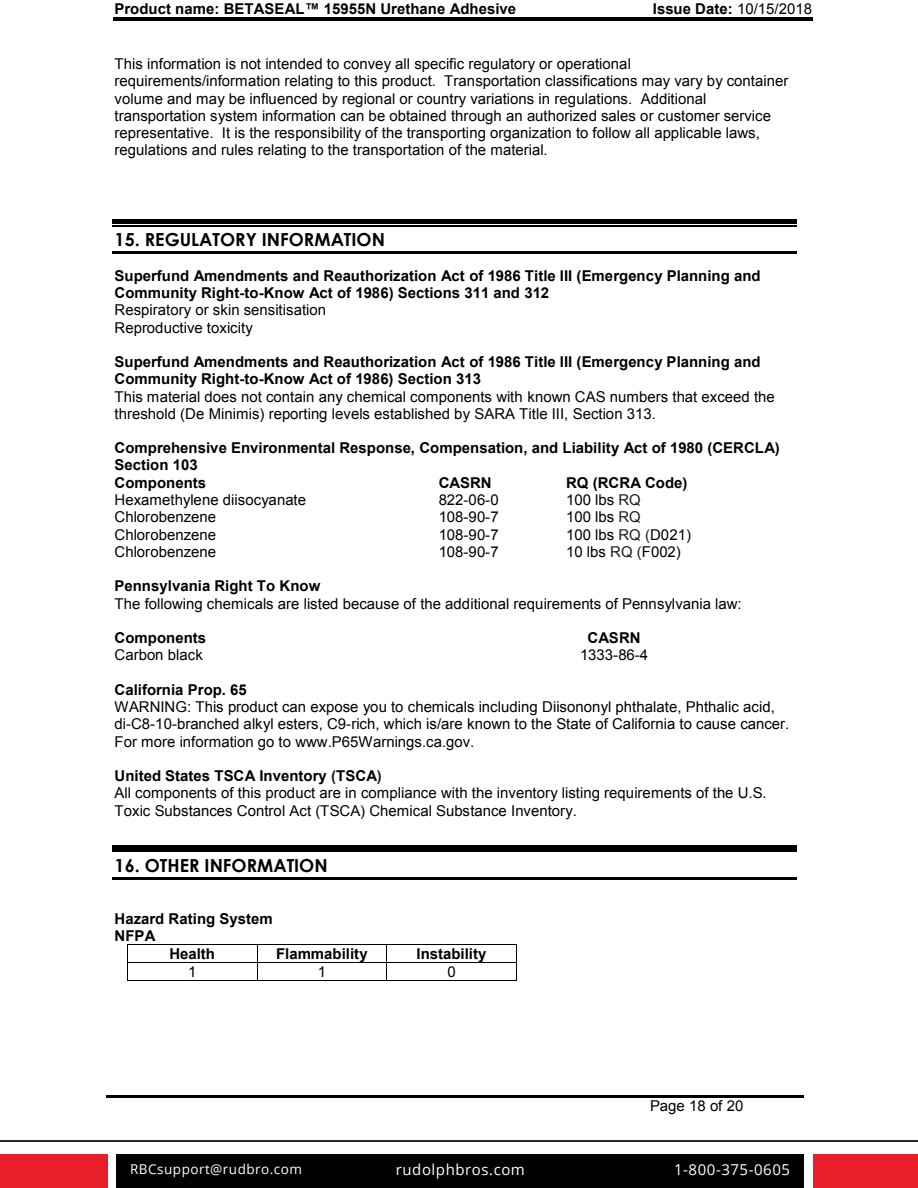
<style>
.page{position:relative;width:918px;height:1188px;background:#fff}
.page>*{position:absolute;margin:0;border:0;box-sizing:border-box;transform-origin:0 0}
.t1{font:700 18px "Century Gothic";color:#000}
.t2{font:15px/17.2px "Arial";color:#000}
.t3{font:700 15px/17.2px "Arial";color:#000}
.t4{font:15px "Open Sans";letter-spacing:.035em;color:#fff}
.t5{font:13.5px "Open Sans";letter-spacing:.035em;color:#fff}
.s1{font-weight:400}
.s2{color:#1c1c1c}
.s3{font-weight:700}
.s4{font-weight:700;color:#1c1c1c}
</style>
<div class="page">
<div style="left:813px;top:1155px;width:105px;height:33px;background:#e81e29"></div>
<div style="left:0;top:1155px;width:107px;height:33px;background:#e81e29"></div>
<div style="left:116px;top:1155px;width:688px;height:33px;background:#000101"></div>
<hr style="left:0;top:1140px;width:918px;height:2px;background:#292829">
<hr style="left:114px;top:17px;width:475px;height:4px;background:#000">
<hr style="left:591px;top:17px;width:221px;height:4px;background:#000">
<hr style="left:107px;top:1095px;width:535px;height:2px;background:#000">
<hr style="left:644px;top:1095px;width:159px;height:2px;background:#000">
<div style="left:112px;top:219px;width:685px;height:5px;background:#000"></div>
<hr style="left:112px;top:225px;width:685px;height:1px;background:#000">
<hr style="left:112px;top:251px;width:685px;height:2px;background:#000">
<div style="left:112px;top:845px;width:685px;height:5px;background:#000"></div>
<hr style="left:112px;top:851px;width:685px;height:1px;background:#000">
<hr style="left:112px;top:877px;width:685px;height:2px;background:#000">
<hr style="left:128px;top:945px;width:129px;height:1px;background:#000">
<hr style="left:258px;top:945px;width:128px;height:1px;background:#000">
<hr style="left:387px;top:945px;width:129px;height:1px;background:#000">
<hr style="left:128px;top:963px;width:129px;height:1px;background:#000">
<hr style="left:258px;top:963px;width:128px;height:1px;background:#000">
<hr style="left:387px;top:963px;width:129px;height:1px;background:#000">
<svg style="left:127px;top:945px;width:1px;height:36px"></svg>
<hr style="left:128px;top:981px;width:129px;height:1px;background:#000">
<svg style="left:257px;top:945px;width:1px;height:36px"></svg>
<hr style="left:258px;top:981px;width:128px;height:1px;background:#000">
<svg style="left:386px;top:945px;width:1px;height:36px"></svg>
<hr style="left:387px;top:981px;width:129px;height:1px;background:#000">
<svg style="left:516px;top:945px;width:1px;height:36px"></svg>
<p class="t3" style="left:115px;top:0;width:403px">Product name: BETASEAL™ 15955N Urethane Adhesive</p>
<p class="t3" style="left:653px;top:0;width:161px">Issue Date: <span class="s1">10/15/2018</span></p>
<p class="t2" style="left:115px;top:55px;width:675px">This information is not intended to convey all specific regulatory or operational requirements/information relating to this product. Transportation classifications may vary by container volume and may be influenced by regional or country variations in regulations. Additional transportation system information can be obtained through an authorized sales or customer service representative. It is the responsibility of the transporting organization to follow all applicable laws, regulations and rules relating to the transportation of the material.</p>
<p class="t1" style="left:115px;top:226px;width:272px">15. REGULATORY INFORMATION</p>
<p class="t3" style="left:115px;top:267px;width:648px">Superfund Amendments and Reauthorization Act of 1986 Title III (Emergency Planning and<br>Community Right-to-Know Act of 1986) Sections 311 and 312</p>
<p class="t2" style="left:115px;top:302px;width:213px">Respiratory or skin sensitisation<br>Reproductive toxicity</p>
<p class="t3" style="left:115px;top:354px;width:648px">Superfund Amendments and Reauthorization Act of 1986 Title III (Emergency Planning and<br>Community Right-to-Know Act of 1986) Section 313</p>
<p class="t2" style="left:115px;top:388px;width:662px">This material does not contain any chemical components with known CAS numbers that exceed the threshold (De Minimis) reporting levels established by SARA Title III, Section 313.</p>
<p class="t3" style="left:115px;top:440px;width:667px">Comprehensive Environmental Response, Compensation, and Liability Act of 1980 (CERCLA)<br>Section 103<br>Components</p>
<p class="t3" style="left:439px;top:474px;width:55px">CASRN</p>
<p class="t3" style="left:566px;top:474px;width:123px">RQ (RCRA Code)</p>
<p class="t2" style="left:115px;top:491px;width:193px">Hexamethylene diisocyanate</p>
<p class="t2" style="left:439px;top:491px;width:61px">822-06-0</p>
<p class="t2" style="left:566px;top:491px;width:76px">100 lbs <span class="s2">RQ</span></p>
<p class="t2" style="left:115px;top:509px;width:103px">Chlorobenzene</p>
<p class="t2" style="left:439px;top:509px;width:61px">108-90-7</p>
<p class="t2" style="left:566px;top:509px;width:76px">100 lbs <span class="s2">RQ</span></p>
<p class="t2" style="left:115px;top:526px;width:103px">Chlorobenzene</p>
<p class="t2" style="left:439px;top:526px;width:61px">108-90-7</p>
<p class="t2" style="left:566px;top:526px;width:126px">100 lbs <span class="s2">RQ (</span>D021)</p>
<p class="t2" style="left:115px;top:543px;width:103px">Chlorobenzene</p>
<p class="t2" style="left:439px;top:543px;width:61px">108-90-7</p>
<p class="t2" style="left:566px;top:543px;width:116px">10 lbs <span class="s2">RQ (</span>F002)</p>
<p class="t3" style="left:115px;top:578px;width:207px">Pennsylvania Right To Know</p>
<p class="t2" style="left:115px;top:595px;width:629px">The following chemicals are listed because of the additional requirements of Pennsylvania law:</p>
<p class="t3" style="left:115px;top:630px;width:93px">Components</p>
<p class="t3" style="left:588px;top:630px;width:55px">CASRN</p>
<p class="t2" style="left:115px;top:647px;width:90px">Carbon black</p>
<p class="t2" style="left:580px;top:647px;width:70px">1333-86-4</p>
<p class="t3" style="left:115px;top:681px;width:134px">California Prop. 65</p>
<p class="t2" style="left:115px;top:698px;width:676px">WARNING: This product can expose you to chemicals including Diisononyl phthalate, Phthalic acid, di-C8-10-branched alkyl esters, C9-rich, which is/are known to the State of California to cause cancer.<br>For more information go to www.P65Warnings.ca.gov.</p>
<p class="t2" style="left:115px;top:767px;width:654px"><span class="s3">United States TSCA Inventory</span> <span class="s4">(</span><span class="s3">TSCA</span><span class="s4">)<br></span>All components of this product are in compliance with the inventory listing requirements of the U.S.<br>Toxic Substances Control Act (TSCA) Chemical Substance Inventory.</p>
<p class="t1" style="left:115px;top:852px;width:215px">16. OTHER INFORMATION</p>
<p class="t3" style="left:115px;top:910px;width:160px">Hazard Rating System</p>
<p class="t3" style="left:115px;top:928px;width:42px">NFPA</p>
<p class="t3" style="left:169px;top:946px;width:47px">Health</p>
<p class="t3" style="left:276px;top:946px;width:93px">Flammability</p>
<p class="t3" style="left:417px;top:946px;width:72px">Instability</p>
<p class="t2" style="left:188px;top:963px;width:10px">1</p>
<p class="t2" style="left:318px;top:963px;width:10px">1</p>
<p class="t2" style="left:447px;top:963px;width:10px">0</p>
<p class="t2" style="left:650px;top:1097px;width:95px">Page 18 of 20</p>
<p class="t5" style="left:130px;top:1160px;width:173px">RBCsupport@rudbro.com</p>
<p class="t4" style="left:396px;top:1160px;width:131px">rudolphbros.com</p>
<p class="t4" style="left:674px;top:1160px;width:117px">1-800-375-0605</p>
</div>
